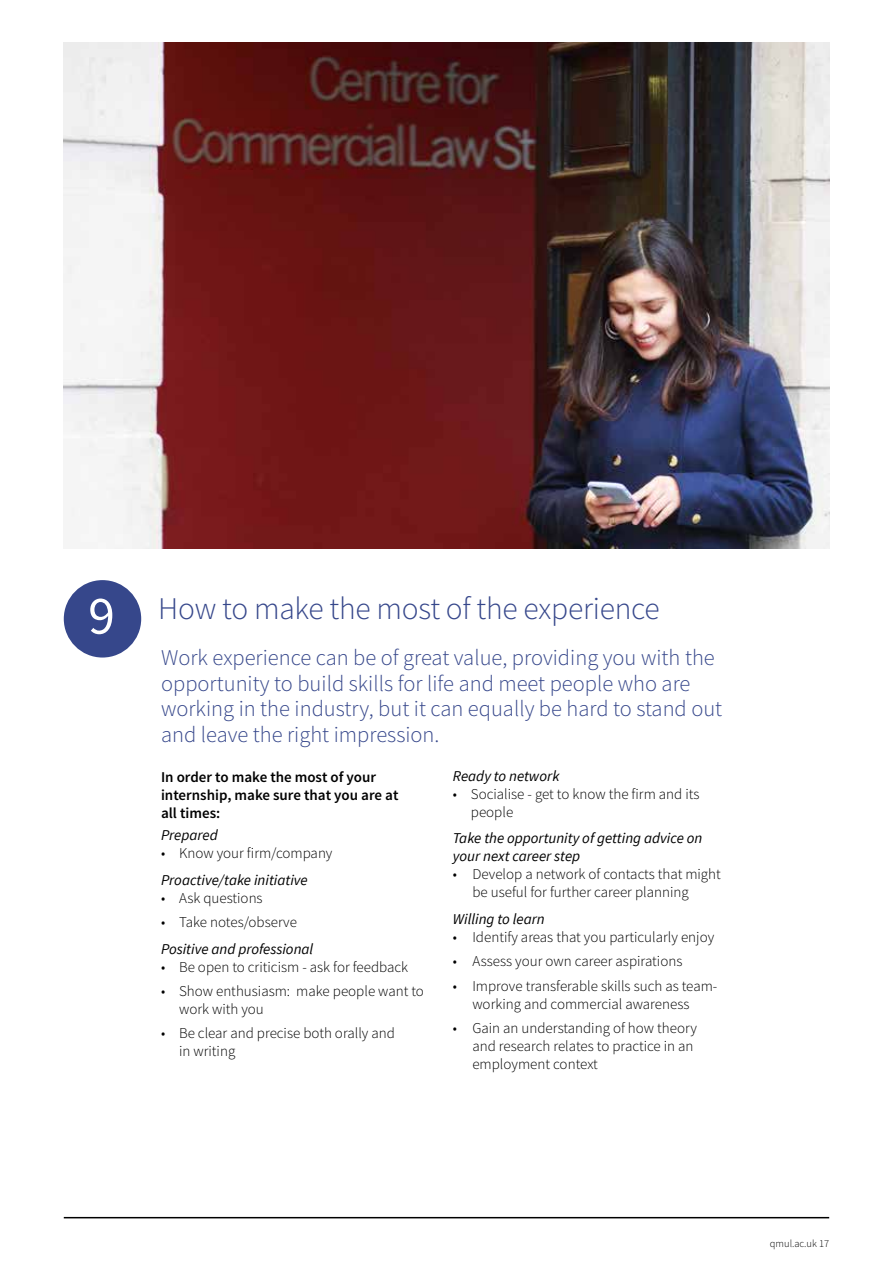
<style>
.page{position:relative;width:893px;height:1263px;background:#fff}
.page>*{position:absolute;margin:0;border:0;box-sizing:border-box;transform-origin:0 0}
.t1{font:300 31.5px "Source Sans Pro";letter-spacing:-.01em;color:#36478b}
.t2{font:300 22.5px/25.5px "Source Sans Pro";color:#36478b}
.t3{font:300 15px/18px "Source Sans Pro";color:#000}
.t4{font:italic 15px/18px "Source Sans Pro";color:#000}
.t5{font:600 15px/18px "Source Sans Pro";color:#000}
.t6{font:300 10.5px "Source Sans Pro";color:#000}
.s1{font-weight:400;font-size:54px;color:#fff}
</style>
<div class="page">
<hr style="left:64px;top:1217px;width:765px;height:1px;background:#000">
<div style="left:64px;top:580px;width:77px;height:77px;background:#36478b;border-radius:50%"></div>
<img style="left:64px;top:42px;width:765px;height:506px">
<h1 class="t1" style="left:88px;top:589px;width:573px"><span class="s1">9</span> How to make the most of the experience</h1>
<h2 class="t2" style="left:161px;top:645px;width:563px">Work experience can be of great value, providing you with the opportunity to build skills for life and meet people who are working in the industry, but it can equally be hard to stand out and leave the right impression.</h2>
<p class="t5" style="left:161px;top:768px;width:239px">In order to make the most of your internship, make sure that you are at all times:</p>
<p class="t4" style="left:161px;top:826px;width:58px">Prepared</p>
<p class="t3" style="left:161px;top:844px;width:173px">• Know your firm/company</p>
<p class="t4" style="left:161px;top:871px;width:148px">Proactive/take initiative</p>
<p class="t3" style="left:161px;top:889px;width:103px">• Ask questions</p>
<p class="t3" style="left:161px;top:913px;width:138px">• Take notes/observe</p>
<p class="t4" style="left:161px;top:940px;width:154px">Positive and professional</p>
<p class="t3" style="left:161px;top:958px;width:249px">• Be open to criticism - ask for feedback</p>
<p class="t3" style="left:179px;top:982px;width:246px;text-indent:-18px">• Show enthusiasm: make people want to work with you</p>
<p class="t3" style="left:179px;top:1024px;width:217px;text-indent:-18px">• Be clear and precise both orally and in writing</p>
<p class="t4" style="left:453px;top:767px;width:108px">Ready to network</p>
<p class="t3" style="left:471px;top:785px;width:230px;text-indent:-18px">• Socialise - get to know the firm and its people</p>
<p class="t4" style="left:453px;top:829px;width:251px">Take the opportunity of getting advice on your next career step</p>
<p class="t3" style="left:472px;top:865px;width:250px;text-indent:-20px">• Develop a network of contacts that might be useful for further career planning</p>
<p class="t4" style="left:453px;top:910px;width:93px">Willing to learn</p>
<p class="t3" style="left:453px;top:928px;width:263px">• Identify areas that you particularly enjoy</p>
<p class="t3" style="left:453px;top:952px;width:231px">• Assess your own career aspirations</p>
<p class="t3" style="left:453px;top:977px;width:266px;text-align:center">• Improve transferable skills such as team&shy;working and commercial awareness</p>
<p class="t3" style="left:472px;top:1019px;width:226px;text-indent:-20px">• Gain an understanding of how theory and research relates to practice in an employment context</p>
<p class="t6" style="left:770px;top:1237px;width:61px">qmul.ac.uk 17</p>
</div>
